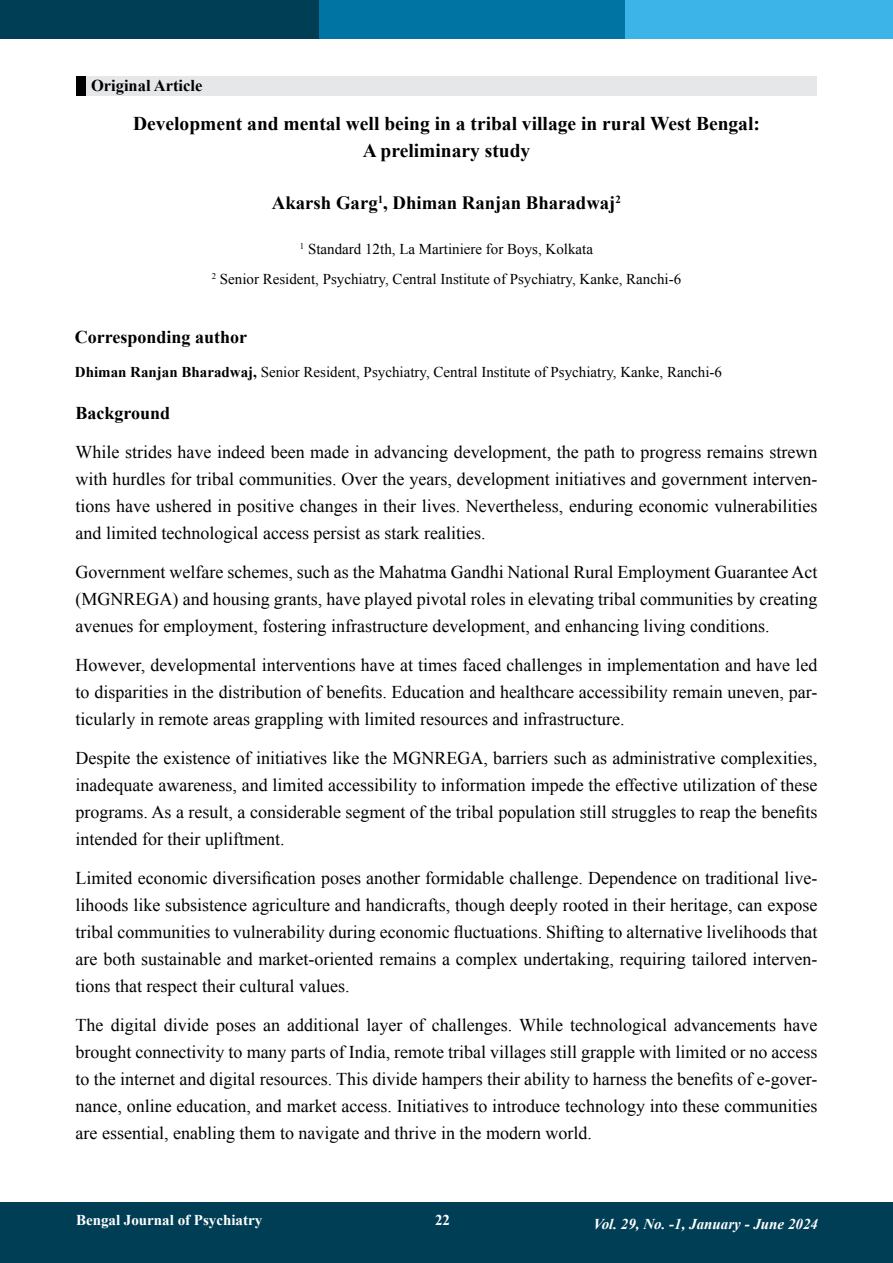
<style>
.page{position:relative;width:893px;height:1263px;background:#fff}
.page>*{position:absolute;margin:0;border:0;box-sizing:border-box;transform-origin:0 0}
.t1{font:700 19.5px/27px "Times New Roman";color:#000;text-align:center}
.t2{font:700 18.75px "Times New Roman";color:#000}
.t3{font:18px/27px "Times New Roman";color:#000;text-align:justify}
.t4{font:700 18px "Times New Roman";color:#000}
.t5{font:700 16.5px "Times New Roman";color:#000}
.t6{font:15px/30px "Times New Roman";color:#000;text-align:center}
.t7{font:italic 700 15px "Times New Roman";color:#fff}
.t8{font:700 15px "Times New Roman";color:#fff}
.s1{font-weight:700}
</style>
<div class="page">
<div style="left:0;top:1202px;width:893px;height:61px;background:#003e56"></div>
<div style="left:0;top:0;width:320px;height:38px;background:#003e56"></div>
<div style="left:320px;top:0;width:306px;height:38px;background:#0074a2"></div>
<div style="left:626px;top:0;width:267px;height:38px;background:#3cb4e7"></div>
<div style="left:76px;top:76px;width:741px;height:20px;background:#e6e7e8"></div>
<div style="left:76px;top:76px;width:10px;height:20px;background:#000"></div>
<p class="t5" style="left:91px;top:74px;width:113px">Original Article</p>
<p class="t1" style="left:133px;top:109px;width:628px">Development and mental well being in a tribal village in rural West Bengal:<br>A preliminary study</p>
<p class="t2" style="left:272px;top:190px;width:350px">Akarsh Garg<sup>1</sup>, Dhiman Ranjan Bharadwaj<sup>2</sup></p>
<p class="t6" style="left:212px;top:234px;width:471px"><sup>1</sup> Standard 12th, La Martiniere for Boys, Kolkata<br><sup>2</sup> Senior Resident, Psychiatry, Central Institute of Psychiatry, Kanke, Ranchi-6</p>
<p class="t4" style="left:75px;top:324px;width:174px">Corresponding author</p>
<p class="t6" style="left:75px;top:357px;width:649px"><span class="s1">Dhiman Ranjan Bharadwaj,</span> Senior Resident, Psychiatry, Central Institute of Psychiatry, Kanke, Ranchi-6</p>
<p class="t4" style="left:76px;top:400px;width:96px">Background</p>
<p class="t3" style="left:76px;top:438px;width:743px">While strides have indeed been made in advancing development, the path to progress remains strewn with hurdles for tribal communities. Over the years, development initiatives and government interven&shy;tions have ushered in positive changes in their lives. Nevertheless, enduring economic vulnerabilities and limited technological access persist as stark realities.</p>
<p class="t3" style="left:76px;top:558px;width:743px">Government welfare schemes, such as the Mahatma Gandhi National Rural Employment Guarantee Act (MGNREGA) and housing grants, have played pivotal roles in elevating tribal communities by creating avenues for employment, fostering infrastructure development, and enhancing living conditions.</p>
<p class="t3" style="left:76px;top:651px;width:743px">However, developmental interventions have at times faced challenges in implementation and have led to disparities in the distribution of benefits. Education and healthcare accessibility remain uneven, par&shy;ticularly in remote areas grappling with limited resources and infrastructure.</p>
<p class="t3" style="left:76px;top:744px;width:743px">Despite the existence of initiatives like the MGNREGA, barriers such as administrative complexities, inadequate awareness, and limited accessibility to information impede the effective utilization of these programs. As a result, a considerable segment of the tribal population still struggles to reap the benefits intended for their upliftment.</p>
<p class="t3" style="left:76px;top:864px;width:743px">Limited economic diversification poses another formidable challenge. Dependence on traditional live&shy;lihoods like subsistence agriculture and handicrafts, though deeply rooted in their heritage, can expose tribal communities to vulnerability during economic fluctuations. Shifting to alternative livelihoods that are both sustainable and market-oriented remains a complex undertaking, requiring tailored interven&shy;tions that respect their cultural values.</p>
<p class="t3" style="left:76px;top:1011px;width:743px">The digital divide poses an additional layer of challenges. While technological advancements have brought connectivity to many parts of India, remote tribal villages still grapple with limited or no access to the internet and digital resources. This divide hampers their ability to harness the benefits of e-gover&shy;nance, online education, and market access. Initiatives to introduce technology into these communities are essential, enabling them to navigate and thrive in the modern world.</p>
<p class="t8" style="left:435px;top:1209px;width:16px">22</p>
<p class="t8" style="left:76px;top:1210px;width:188px">Bengal Journal of Psychiatry</p>
<p class="t7" style="left:593px;top:1213px;width:226px">Vol. 29, No. -1, January - June 2024</p>
</div>
